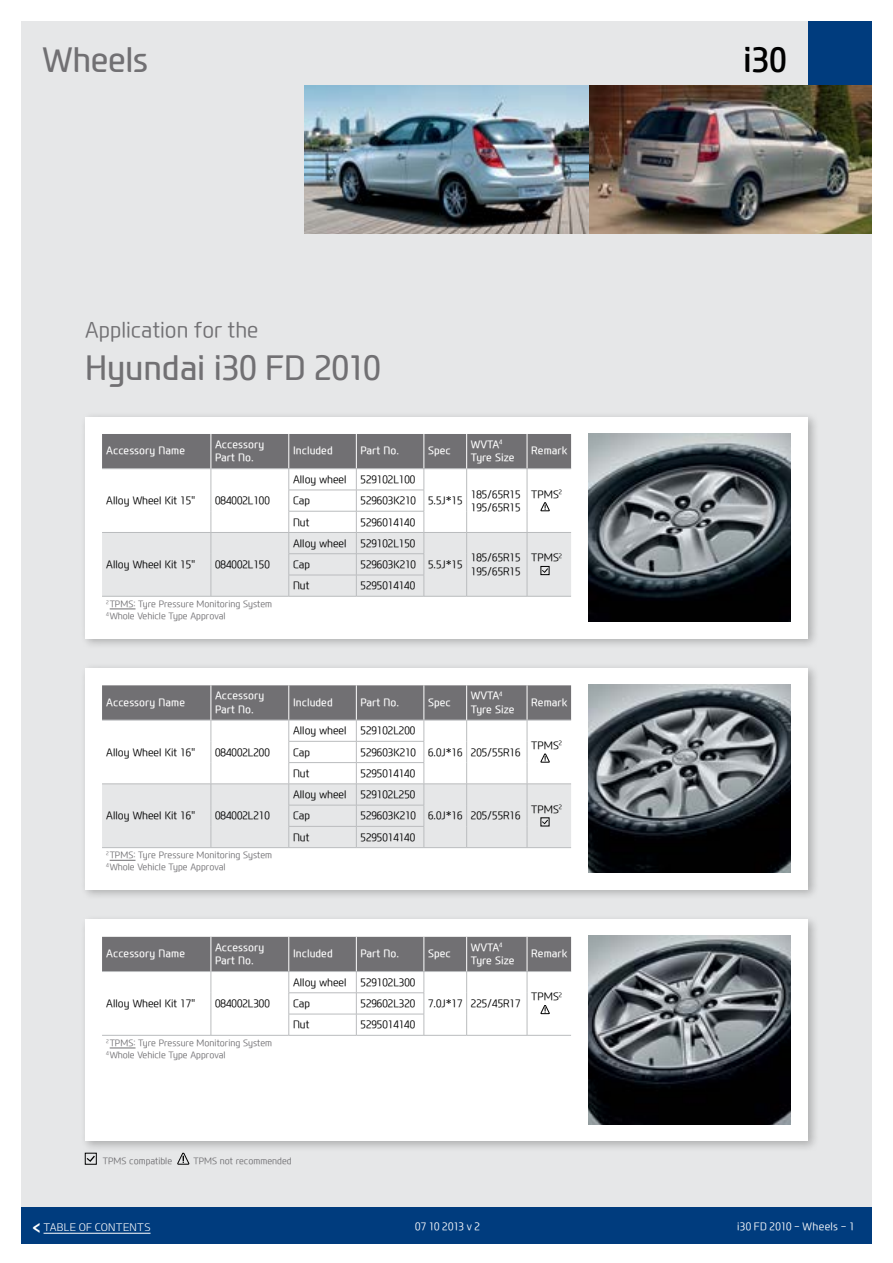
<style>
.page{position:relative;width:893px;height:1263px;background:#fff}
.page>*{position:absolute;margin:0;border:0;box-sizing:border-box;transform-origin:0 0}
.t1{font:500 33px "Modern H";letter-spacing:-.005em;color:#717073}
.t2{font:700 33px "Modern H";color:#000}
.t3{font:300 21px "Modern H";color:#717073}
.t4{font:300 10.5px/13.5px "Modern H";color:#000}
.t5{font:500 10.5px/13.5px "Modern H";letter-spacing:.005em;color:#fff}
.t6{font:300 10.5px "Modern H";letter-spacing:.02em;color:#fff}
.t7{font:10.5px "KIAOTFL";letter-spacing:.025em;color:#fff}
.t8{font:300 9px/12px "Modern H";color:#717073}
.s1{font-family:"KIAOTFB";font-size:16.5px}
</style>
<div class="page">
<div style="left:21px;top:21px;width:851px;height:1187px;background:#e6e7e8"></div>
<div style="left:80px;top:412px;width:740px;height:237px;background:#000;opacity:.25"></div>
<div style="left:85px;top:417px;width:723px;height:221px;background:#fff"></div>
<div style="left:80px;top:663px;width:740px;height:237px;background:#000;opacity:.25"></div>
<div style="left:85px;top:668px;width:723px;height:221px;background:#fff"></div>
<div style="left:80px;top:915px;width:740px;height:237px;background:#000;opacity:.25"></div>
<div style="left:85px;top:920px;width:723px;height:221px;background:#fff"></div>
<div style="left:21px;top:1208px;width:851px;height:36px;background:#003c7e"></div>
<div style="left:808px;top:21px;width:64px;height:64px;background:#003c7e"></div>
<img style="left:305px;top:85px;width:567px;height:149px">
<img style="left:588px;top:433px;width:203px;height:188px">
<img style="left:588px;top:684px;width:203px;height:189px">
<img style="left:588px;top:936px;width:203px;height:188px">
<hr style="left:102px;top:596px;width:109px;height:1px;background:#babcbe">
<hr style="left:211px;top:596px;width:78px;height:1px;background:#babcbe">
<hr style="left:289px;top:596px;width:67px;height:1px;background:#babcbe">
<hr style="left:356px;top:596px;width:68px;height:1px;background:#babcbe">
<hr style="left:424px;top:596px;width:43px;height:1px;background:#babcbe">
<hr style="left:467px;top:596px;width:60px;height:1px;background:#babcbe">
<hr style="left:527px;top:596px;width:44px;height:1px;background:#babcbe">
<svg style="left:102px;top:434px;width:469px;height:162px"></svg>
<svg style="left:110px;top:609px;width:26px;height:1px"></svg>
<hr style="left:102px;top:1035px;width:109px;height:1px;background:#babcbe">
<hr style="left:211px;top:1035px;width:78px;height:1px;background:#babcbe">
<hr style="left:289px;top:1035px;width:67px;height:1px;background:#babcbe">
<hr style="left:356px;top:1035px;width:68px;height:1px;background:#babcbe">
<hr style="left:424px;top:1035px;width:43px;height:1px;background:#babcbe">
<hr style="left:467px;top:1035px;width:60px;height:1px;background:#babcbe">
<hr style="left:527px;top:1035px;width:44px;height:1px;background:#babcbe">
<svg style="left:102px;top:937px;width:469px;height:98px"></svg>
<svg style="left:110px;top:1048px;width:26px;height:1px"></svg>
<svg style="left:102px;top:685px;width:469px;height:163px"></svg>
<svg style="left:110px;top:860px;width:26px;height:1px"></svg>
<div style="left:85px;top:1153px;width:12px;height:11px;border:1px solid #000"></div>
<svg style="left:87px;top:1156px;width:8px;height:6px"></svg>
<svg style="left:177px;top:1153px;width:12px;height:12px"></svg>
<hr style="left:44px;top:1233px;width:107px;height:1px;background:#fff">
<h1 class="t1" style="left:43px;top:37px;width:107px">Wheels</h1>
<h1 class="t2" style="left:743px;top:37px;width:45px">i30</h1>
<h2 class="t3" style="left:85px;top:315px;width:175px">Application for the</h2>
<h1 class="t1" style="left:85px;top:345px;width:297px">Hyundai i30 FD 2010</h1>
<p class="t5" style="left:106px;top:444px;width:80px">Accessory Name</p>
<p class="t5" style="left:215px;top:437px;width:51px">Accessory<br>Part No.</p>
<p class="t5" style="left:293px;top:444px;width:41px">Included</p>
<p class="t5" style="left:361px;top:444px;width:40px">Part No.</p>
<p class="t5" style="left:428px;top:444px;width:24px">Spec</p>
<p class="t5" style="left:471px;top:437px;width:45px">WVTA<sup>4<br></sup>Tyre Size</p>
<p class="t5" style="left:531px;top:444px;width:38px">Remark</p>
<p class="t4" style="left:106px;top:494px;width:91px">Alloy Wheel Kit 15"</p>
<p class="t4" style="left:215px;top:494px;width:56px">084002L100</p>
<p class="t4" style="left:293px;top:472px;width:55px">Alloy wheel</p>
<p class="t4" style="left:361px;top:472px;width:56px">529102L100</p>
<p class="t4" style="left:428px;top:494px;width:36px">5.5J*15</p>
<p class="t4" style="left:471px;top:487px;width:51px">185/65R15<br>195/65R15</p>
<p class="t4" style="left:531px;top:487px;width:32px">TPMS<sup>2</sup></p>
<p class="t4" style="left:293px;top:494px;width:19px">Cap</p>
<p class="t4" style="left:361px;top:494px;width:57px">529603K210</p>
<p class="t4" style="left:293px;top:515px;width:18px">Nut</p>
<p class="t4" style="left:361px;top:515px;width:56px">5296014140</p>
<p class="t4" style="left:106px;top:557px;width:91px">Alloy Wheel Kit 15"</p>
<p class="t4" style="left:215px;top:557px;width:56px">084002L150</p>
<p class="t8" style="left:106px;top:597px;width:167px"><sup>2</sup>TPMS: Tyre Pressure Monitoring System<br><sup>4</sup>Whole Vehicle Type Approval</p>
<p class="t4" style="left:293px;top:536px;width:55px">Alloy wheel</p>
<p class="t4" style="left:361px;top:536px;width:56px">529102L150</p>
<p class="t4" style="left:293px;top:557px;width:19px">Cap</p>
<p class="t4" style="left:361px;top:557px;width:57px">529603K210</p>
<p class="t4" style="left:293px;top:579px;width:18px">Nut</p>
<p class="t4" style="left:361px;top:579px;width:56px">5295014140</p>
<p class="t4" style="left:428px;top:557px;width:36px">5.5J*15</p>
<p class="t4" style="left:471px;top:551px;width:51px">185/65R15<br>195/65R15</p>
<p class="t4" style="left:531px;top:551px;width:32px">TPMS<sup>2</sup></p>
<p class="t5" style="left:106px;top:695px;width:80px">Accessory Name</p>
<p class="t5" style="left:215px;top:688px;width:51px">Accessory<br>Part No.</p>
<p class="t5" style="left:293px;top:695px;width:41px">Included</p>
<p class="t5" style="left:361px;top:695px;width:40px">Part No.</p>
<p class="t5" style="left:428px;top:695px;width:24px">Spec</p>
<p class="t5" style="left:471px;top:688px;width:45px">WVTA<sup>4<br></sup>Tyre Size</p>
<p class="t5" style="left:531px;top:695px;width:38px">Remark</p>
<p class="t4" style="left:106px;top:745px;width:91px">Alloy Wheel Kit 16"</p>
<p class="t4" style="left:215px;top:745px;width:56px">084002L200</p>
<p class="t4" style="left:293px;top:724px;width:55px">Alloy wheel</p>
<p class="t4" style="left:361px;top:724px;width:56px">529102L200</p>
<p class="t4" style="left:531px;top:738px;width:32px">TPMS<sup>2</sup></p>
<p class="t4" style="left:428px;top:745px;width:94px">6.0J*16 205/55R16</p>
<p class="t4" style="left:293px;top:745px;width:19px">Cap</p>
<p class="t4" style="left:361px;top:745px;width:57px">529603K210</p>
<p class="t4" style="left:293px;top:766px;width:18px">Nut</p>
<p class="t4" style="left:361px;top:766px;width:56px">5295014140</p>
<p class="t4" style="left:106px;top:809px;width:91px">Alloy Wheel Kit 16"</p>
<p class="t4" style="left:215px;top:809px;width:56px">084002L210</p>
<p class="t8" style="left:106px;top:849px;width:167px"><sup>2</sup>TPMS: Tyre Pressure Monitoring System<br><sup>4</sup>Whole Vehicle Type Approval</p>
<p class="t4" style="left:293px;top:788px;width:55px">Alloy wheel</p>
<p class="t4" style="left:361px;top:788px;width:56px">529102L250</p>
<p class="t4" style="left:293px;top:809px;width:19px">Cap</p>
<p class="t4" style="left:361px;top:809px;width:57px">529603K210</p>
<p class="t4" style="left:293px;top:830px;width:18px">Nut</p>
<p class="t4" style="left:361px;top:830px;width:56px">5295014140</p>
<p class="t4" style="left:428px;top:809px;width:94px">6.0J*16 205/55R16</p>
<p class="t4" style="left:531px;top:802px;width:32px">TPMS<sup>2</sup></p>
<p class="t5" style="left:106px;top:947px;width:80px">Accessory Name</p>
<p class="t5" style="left:215px;top:940px;width:51px">Accessory<br>Part No.</p>
<p class="t5" style="left:293px;top:947px;width:41px">Included</p>
<p class="t5" style="left:361px;top:947px;width:40px">Part No.</p>
<p class="t5" style="left:428px;top:947px;width:24px">Spec</p>
<p class="t5" style="left:471px;top:940px;width:45px">WVTA<sup>4<br></sup>Tyre Size</p>
<p class="t5" style="left:531px;top:947px;width:38px">Remark</p>
<p class="t4" style="left:106px;top:996px;width:91px">Alloy Wheel Kit 17"</p>
<p class="t4" style="left:215px;top:996px;width:56px">084002L300</p>
<p class="t4" style="left:293px;top:975px;width:55px">Alloy wheel</p>
<p class="t4" style="left:361px;top:975px;width:56px">529102L300</p>
<p class="t4" style="left:531px;top:990px;width:32px">TPMS<sup>2</sup></p>
<p class="t4" style="left:428px;top:996px;width:94px">7.0J*17 225/45R17</p>
<p class="t4" style="left:293px;top:996px;width:19px">Cap</p>
<p class="t4" style="left:361px;top:996px;width:56px">529602L320</p>
<p class="t4" style="left:293px;top:1018px;width:18px">Nut</p>
<p class="t4" style="left:361px;top:1018px;width:56px">5295014140</p>
<p class="t8" style="left:106px;top:1036px;width:167px"><sup>2</sup>TPMS: Tyre Pressure Monitoring System<br><sup>4</sup>Whole Vehicle Type Approval</p>
<p class="t8" style="left:103px;top:1154px;width:71px">TPMS compatible</p>
<p class="t8" style="left:193px;top:1154px;width:100px">TPMS not recommended</p>
<p class="t7" style="left:32px;top:1221px;width:120px"><span class="s1">&lt;</span> TABLE OF CONTENTS</p>
<p class="t6" style="left:415px;top:1219px;width:66px">07 10 2013 v 2</p>
<p class="t6" style="left:737px;top:1219px;width:119px">i30 FD 2010 - Wheels - 1</p>
</div>
